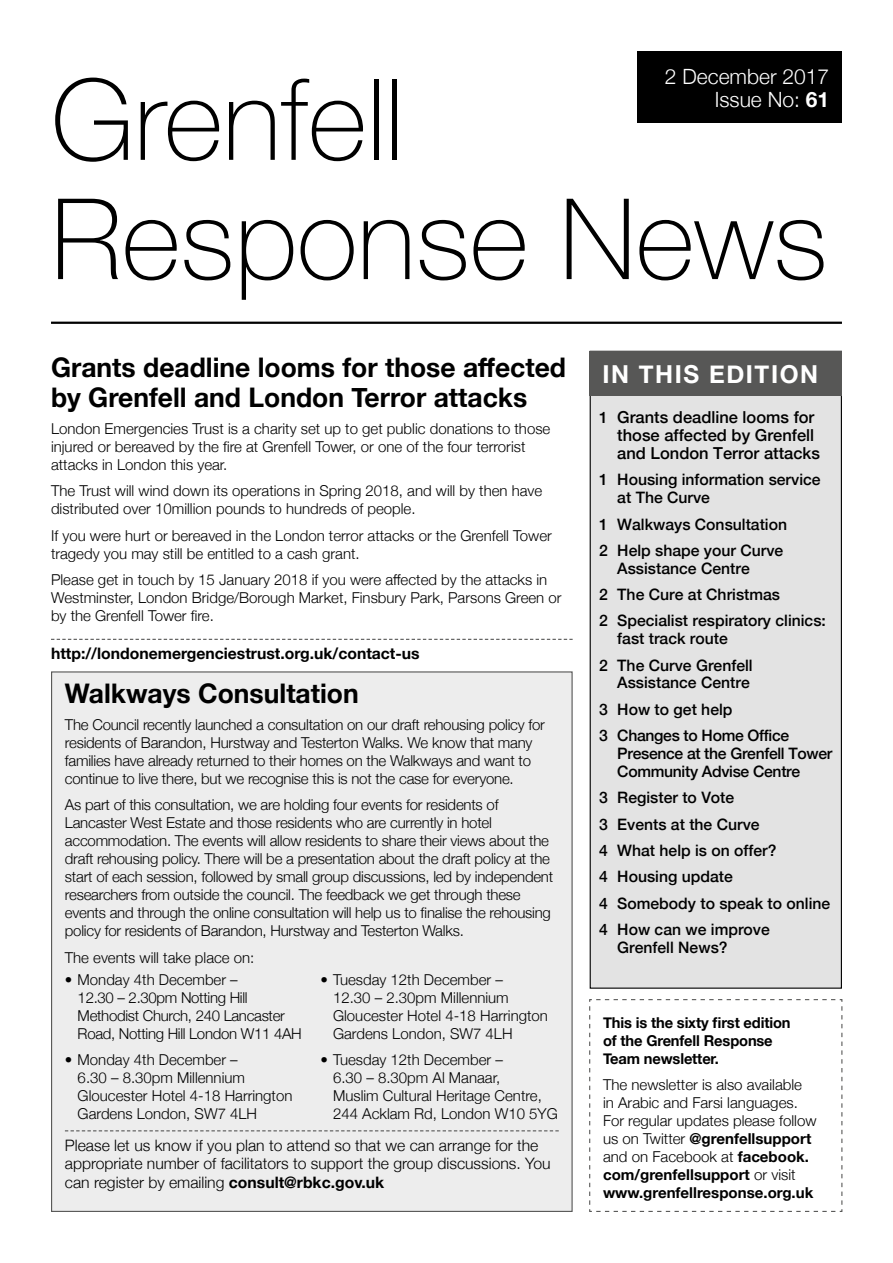
<style>
.page{position:relative;width:893px;height:1263px;background:#fff}
.page>*{position:absolute;margin:0;border:0;box-sizing:border-box;transform-origin:0 0}
.t1{font:100 112.5px/119.2px "Helvetica Neue";color:#000}
.t2{font:700 27px/30px "Helvetica Neue";color:#000}
.t3{font:700 24.75px "Helvetica Neue";letter-spacing:.065em;color:#fff}
.t4{font:300 21px/22.5px "Helvetica Neue";color:#fff;text-align:right}
.t5{font:500 16.5px/17.9px "Helvetica Neue";color:#000}
.t6{font:500 15.75px/26.4px "Helvetica Neue";color:#000}
.t7{font:300 15.75px/18.8px "Helvetica Neue";color:#000}
.t8{font:500 15.75px/17.9px "Helvetica Neue";letter-spacing:-.02em;color:#000}
.t9{font:700 15.75px "Helvetica Neue";color:#000}
.t10{font:300 15px/18px "Helvetica Neue";letter-spacing:-.015em;color:#000}
.t11{font:700 15px/18px "Helvetica Neue";letter-spacing:-.01em;color:#000}
.s1{font-weight:700}
.s2{font-size:15.75px}
</style>
<div class="page">
<div style="left:638px;top:51px;width:204px;height:72px;background:#000"></div>
<hr style="left:51px;top:322px;width:791px;height:2px;background:#000">
<div style="left:590px;top:351px;width:251px;height:637px;background:#e3e3e3"></div>
<div style="left:590px;top:351px;width:252px;height:44px;background:#575756"></div>
<svg style="left:589px;top:999px;width:254px;height:213px"></svg>
<div style="left:52px;top:672px;width:520px;height:539px;background:#ededed"></div>
<svg style="left:65px;top:1130px;width:494px;height:1px"></svg>
<svg style="left:51px;top:639px;width:522px;height:1px"></svg>
<h3 class="t4" style="left:665px;top:64px;width:166px">2 December 2017<br>Issue No: <span class="s1">61</span></h3>
<h1 class="t1" style="left:51px;top:55px;width:778px">Grenfell<br>Response News</h1>
<h2 class="t2" style="left:51px;top:353px;width:517px">Grants deadline looms for those affected by Grenfell and London Terror attacks</h2>
<p class="t10" style="left:51px;top:418px;width:501px">London Emergencies Trust is a charity set up to get public donations to those injured or bereaved by the fire at Grenfell Tower, or one of the four terrorist attacks in London this year.</p>
<p class="t10" style="left:51px;top:481px;width:493px">The Trust will wind down its operations in Spring 2018, and will by then have distributed over 10million pounds to hundreds of people.</p>
<p class="t10" style="left:51px;top:525px;width:502px">If you were hurt or bereaved in the London terror attacks or the Grenfell Tower tragedy you may still be entitled to a cash grant.</p>
<p class="t10" style="left:51px;top:570px;width:512px">Please get in touch by 15 January 2018 if you were affected by the attacks in<br>Westminster, London Bridge/Borough Market, Finsbury Park, Parsons Green or by the Grenfell Tower fire.</p>
<p class="t9" style="left:51px;top:641px;width:370px">http://londonemergenciestrust.org.uk/contact-us</p>
<h2 class="t2" style="left:65px;top:679px;width:295px">Walkways Consultation</h2>
<p class="t10" style="left:65px;top:714px;width:482px">The Council recently launched a consultation on our draft rehousing policy for residents of Barandon, Hurstway and Testerton Walks. We know that many families have already returned to their homes on the Walkways and want to continue to live there, but we recognise this is not the case for everyone.</p>
<p class="t10" style="left:65px;top:795px;width:490px">As part of this consultation, we are holding four events for residents of Lancaster West Estate and those residents who are currently in hotel accommodation. The events will allow residents to share their views about the draft rehousing policy. There will be a presentation about the draft policy at the start of each session, followed by small group discussions, led by independent researchers from outside the council. The feedback we get through these events and through the online consultation will help us to finalise the rehousing policy for residents of Barandon, Hurstway and Testerton Walks.</p>
<p class="t10" style="left:65px;top:947px;width:191px">The events will take place on:</p>
<p class="t10" style="left:78px;top:969px;width:226px;text-indent:-13px">• Monday 4th December –<br>12.30 – 2.30pm Notting Hill<br>Methodist Church, 240 Lancaster<br>Road, Notting Hill London W11 4AH</p>
<p class="t10" style="left:78px;top:1050px;width:216px;text-indent:-13px">• Monday 4th December –<br>6.30 – 8.30pm Millennium<br>Gloucester Hotel 4-18 Harrington<br>Gardens London, SW7 4LH</p>
<p class="t10" style="left:333px;top:969px;width:216px;text-indent:-13px">• Tuesday 12th December –<br>12.30 – 2.30pm Millennium<br>Gloucester Hotel 4-18 Harrington<br>Gardens London, SW7 4LH</p>
<p class="t10" style="left:333px;top:1050px;width:226px;text-indent:-13px">• Tuesday 12th December –<br>6.30 – 8.30pm Al Manaar,<br>Muslim Cultural Heritage Centre,<br>244 Acklam Rd, London W10 5YG</p>
<p class="t7" style="left:65px;top:1134px;width:487px">Please let us know if you plan to attend so that we can arrange for the appropriate number of facilitators to support the group discussions. You can register by emailing <span class="s1">consult@rbkc.gov.uk</span></p>
<h3 class="t3" style="left:602px;top:355px;width:217px">IN THIS EDITION</h3>
<p class="t5" style="left:617px;top:407px;width:204px;text-indent:-18px"><span class="s2">1</span> Grants deadline looms for those affected by Grenfell and London Terror attacks</p>
<p class="t6" style="left:617px;top:469px;width:205px;line-height:17.9px;text-indent:-18px">1 Housing information service at The Curve</p>
<p class="t6" style="left:599px;top:509px;width:189px">1 Walkways Consultation<br>2 Help shape your Curve</p>
<p class="t6" style="left:599px;top:554px;width:228px;text-indent:18px">Assistance Centre<br>2 The Cure at Christmas<br>2 Specialist respiratory clinics:</p>
<p class="t6" style="left:599px;top:624px;width:155px;text-align:center">fast track route<br>2 The Curve Grenfell</p>
<p class="t6" style="left:599px;top:668px;width:191px;text-indent:18px">Assistance Centre<br>3 How to get help<br>3 Changes to Home Office</p>
<p class="t8" style="left:617px;top:743px;width:217px">Presence at the Grenfell Tower<br>Community Advise Centre</p>
<p class="t6" style="left:599px;top:783px;width:232px">3 Register to Vote<br>3 Events at the Curve<br>4 What help is on offer?<br>4 Housing update<br>4 Somebody to speak to online<br>4 How can we improve</p>
<p class="t6" style="left:617px;top:933px;width:112px">Grenfell News?</p>
<p class="t11" style="left:603px;top:1013px;width:189px">This is the sixty first edition of the Grenfell Response<br>Team newsletter.</p>
<p class="t10" style="left:603px;top:1075px;width:215px">The newsletter is also available in Arabic and Farsi languages.<br>For regular updates please follow us on Twitter <span class="s1">@grenfellsupport </span>and on Facebook at <span class="s1">facebook. com/grenfellsupport</span> or visit <span class="s1">www.grenfellresponse.org.uk</span></p>
</div>
